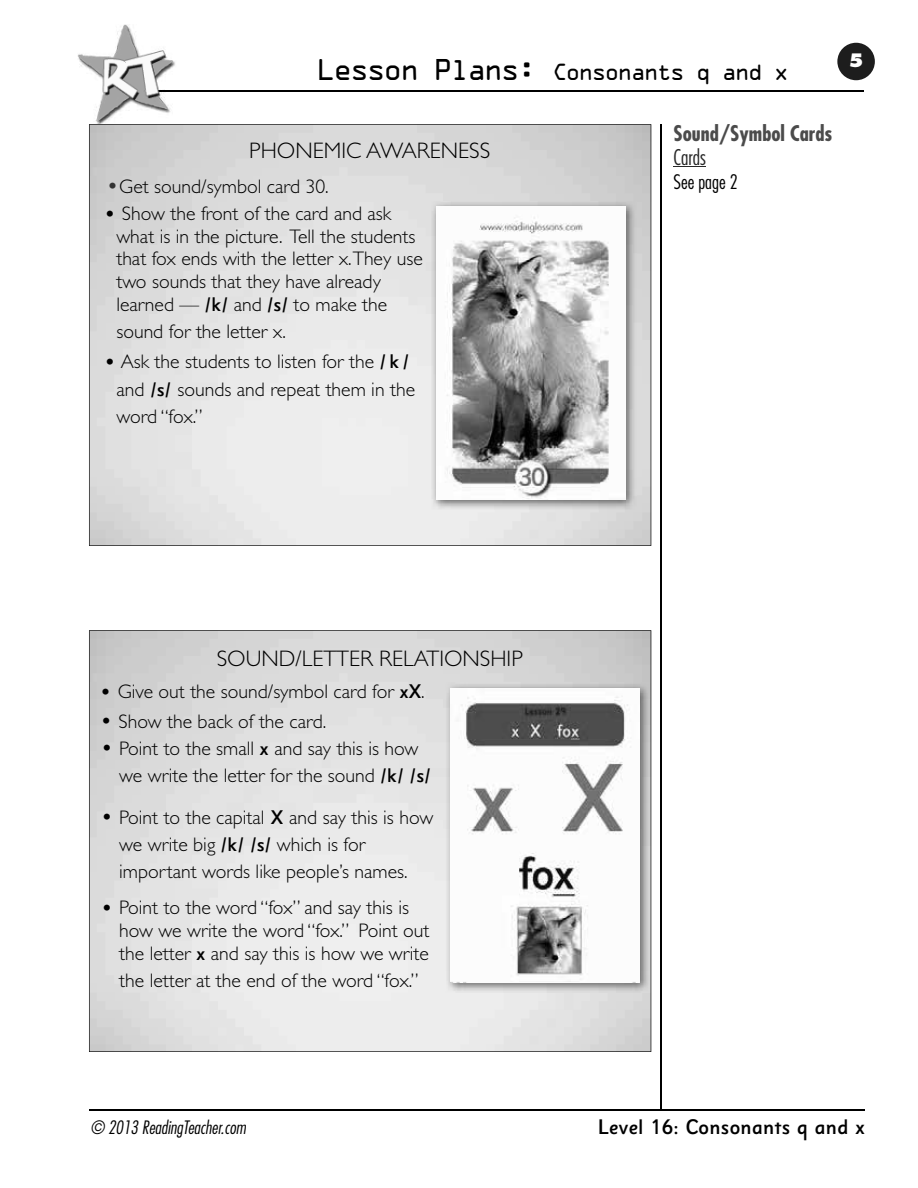
<style>
.page{position:relative;width:918px;height:1188px;background:#fff}
.page>*{position:absolute;margin:0;border:0;box-sizing:border-box;transform-origin:0 0}
.t1{font:300 22.5px "Gill Sans";color:#000}
.t2{font:21px "OCRA";letter-spacing:-.1em;color:#000}
.t3{font:500 21px "Sassoon Sans US Md";color:#000}
.t4{font:700 condensed 21px "Futura";color:#4b4b4b}
.t5{font:300 condensed 21px "Futura";color:#272727}
.t6{font:300 19.65px/27.5px "Gill Sans";color:#000}
.t7{font:300 condensed 19.5px "Futura";color:#000}
.t8{font:italic 300 condensed 18px "Futura";color:#000}
.t9{font:800 18px "Futura";color:#fff}
.s1{font-size:27px}
.s2{font-size:24.6px;color:#323232}
.s3{font-size:24.6px}
.s4{font-family:"Sassoon Sans US Md";font-weight:500}
</style>
<div class="page">
<div style="left:837px;top:43px;width:38px;height:37px;background:#1d1d1d;border-radius:50%"></div>
<hr style="left:142px;top:90px;width:722px;height:2px;background:#000">
<hr style="left:661px;top:124px;width:1px;height:986px;background:#000">
<hr style="left:89px;top:1109px;width:776px;height:2px;background:#000">
<img style="left:78px;top:24px;width:97px;height:100px">
<img style="left:142px;top:90px;width:33px;height:2px">
<svg style="left:89px;top:124px;width:562px;height:422px;background:#d4d4d4"></svg>
<svg style="left:89px;top:630px;width:562px;height:422px"></svg>
<hr style="left:674px;top:166px;width:32px;height:1px;background:#272727">
<p class="t2" style="left:316px;top:63px;width:474px"><span class="s1">Lesson Plans:</span> Consonants q and x</p>
<p class="t9" style="left:849px;top:49px;width:16px">5</p>
<p class="t1" style="left:249px;top:138px;width:242px">PHONEMIC AWARENESS</p>
<p class="t6" style="left:107px;top:173px;width:224px"><span class="s2">•</span>Get sound/symbol card 30.</p>
<p class="t6" style="left:116px;top:203px;width:308px;line-height:22.6px;text-indent:-13px"><span class="s3">•</span> Show the front of the card and ask what is in the picture. Tell the students that fox ends with the letter x.They use two sounds that they have already learned — <span class="s4">/k/</span> and <span class="s4">/s/</span> to make the</p>
<p class="t6" style="left:116px;top:318px;width:171px">sound for the letter x.</p>
<p class="t6" style="left:116px;top:348px;width:300px;text-indent:-13px"><span class="s3">•</span> Ask the students to listen for the <span class="s4">/k/ </span>and <span class="s4">/s/</span> sounds and repeat them in the word “fox.”</p>
<p class="t4" style="left:674px;top:120px;width:160px">Sound/Symbol Cards</p>
<p class="t5" style="left:674px;top:144px;width:34px">Cards</p>
<p class="t7" style="left:674px;top:170px;width:66px">See page 2</p>
<p class="t1" style="left:217px;top:646px;width:308px">SOUND/LETTER RELATIONSHIP</p>
<p class="t6" style="left:100px;top:678px;width:327px"><span class="s3">•</span> Give out the sound/symbol card for <span class="s4">xX</span>.</p>
<p class="t6" style="left:100px;top:707px;width:227px"><span class="s3">•</span> Show the back of the card.</p>
<p class="t6" style="left:119px;top:734px;width:313px;text-indent:-18px"><span class="s3">•</span> Point to the small <span class="s4">x</span> and say this is how we write the letter for the sound <span class="s4">/k/ /s/</span></p>
<p class="t6" style="left:119px;top:803px;width:316px;text-indent:-18px"><span class="s3">•</span> Point to the capital <span class="s4">X</span> and say this is how we write big <span class="s4">/k/ /s/</span> which is for important words like people’s names.</p>
<p class="t6" style="left:119px;top:896px;width:312px;line-height:22.8px;text-indent:-18px"><span class="s3">•</span> Point to the word “fox” and say this is how we write the word “fox.” Point out the letter <span class="s4">x</span> and say this is how we write</p>
<p class="t6" style="left:119px;top:967px;width:301px">the letter at the end of the word “fox.”</p>
<p class="t8" style="left:90px;top:1116px;width:157px">© 2013 ReadingTeacher.com</p>
<p class="t3" style="left:598px;top:1115px;width:269px">Level 16: Consonants q and x</p>
</div>
